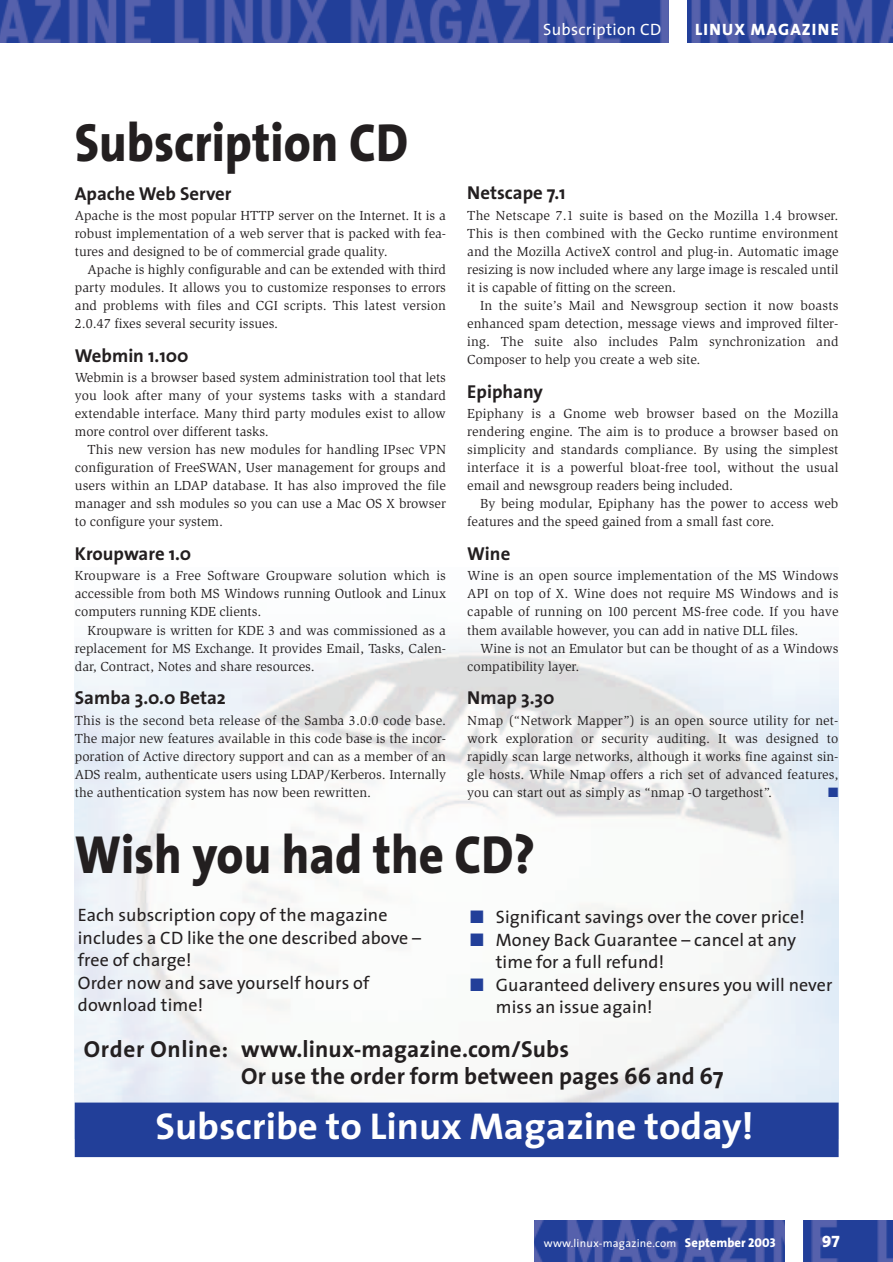
<style>
.page{position:relative;width:893px;height:1262px;background:#fff}
.page>*{position:absolute;margin:0;border:0;box-sizing:border-box;transform-origin:0 0}
.t1{font:800 54px "The Sans";color:#231f20;scale:.9 1}
.t2{font:700 37.5px "The Sans";color:#fff;scale:1.04 1}
.t3{font:700 23.25px/27px "The Sans";letter-spacing:.005em;color:#231f20}
.t4{font:700 18.75px "The Sans";color:#231f20}
.t5{font:18px/22.5px "The Sans";letter-spacing:.005em;color:#231f20}
.t6{font:16.5px "The Sans";letter-spacing:.02em;color:#fff}
.t7{font:16.5px "The Sans Extra Bold Caps";letter-spacing:.07em;color:#fff}
.t8{font:16.5px "The Sans Extra Bold Expert";color:#fff}
.t9{font:13.5px/18px "Slimbach";color:#231f20;text-align:justify}
.t10{font:13.5px "Zapf Dingbats";color:#223f99}
.t11{font:11.25px "The Sans";letter-spacing:.02em;color:#fff}
.s1{color:#223f99}
.s2{font-weight:800;font-size:12.75px}
.s3{font-family:"The Sans Extra Bold Caps";font-size:12.75px}
</style>
<div class="page">
<img style="left:534px;top:1220px;width:358px;height:42px">
<div style="left:785px;top:1220px;width:17px;height:42px;background:#fff"></div>
<div style="left:75px;top:1103px;width:763px;height:53px;background:#223f99"></div>
<div style="left:75px;top:1102px;width:763px;height:55px;border:1px solid #223f99"></div>
<img style="left:1px;top:0;width:891px;height:43px">
<div style="left:669px;top:0;width:17px;height:43px;background:#fff"></div>
<p class="t6" style="left:543px;top:23px;width:120px">Subscription CD</p>
<p class="t7" style="left:695px;top:20px;width:145px">LINUX MAGAZINE</p>
<h1 class="t1" style="left:75px;top:121px;width:372px">Subscription CD</h1>
<h3 class="t4" style="left:75px;top:186px;width:158px">Apache Web Server</h3>
<p class="t9" style="left:75px;top:208px;width:373px">Apache is the most popular HTTP server on the Internet. It is a robust implementation of a web server that is packed with fea&shy;tures and designed to be of commercial grade quality.</p>
<p class="t9" style="left:75px;top:262px;width:372px;text-indent:13px">Apache is highly configurable and can be extended with third party modules. It allows you to customize responses to errors and problems with files and CGI scripts. This latest version 2.0.47 fixes several security issues.</p>
<h3 class="t4" style="left:75px;top:348px;width:115px">Webmin 1.100</h3>
<p class="t9" style="left:75px;top:370px;width:373px">Webmin is a browser based system administration tool that lets you look after many of your systems tasks with a standard extendable interface. Many third party modules exist to allow more control over different tasks.</p>
<p class="t9" style="left:75px;top:442px;width:372px;text-indent:13px">This new version has new modules for handling IPsec VPN configuration of FreeSWAN, User management for groups and users within an LDAP database. It has also improved the file manager and ssh modules so you can use a Mac OS X browser to configure your system.</p>
<h3 class="t4" style="left:75px;top:546px;width:118px">Kroupware 1.0</h3>
<p class="t9" style="left:75px;top:568px;width:372px">Kroupware is a Free Software Groupware solution which is accessible from both MS Windows running Outlook and Linux computers running KDE clients.</p>
<p class="t9" style="left:75px;top:622px;width:372px;text-indent:13px">Kroupware is written for KDE 3 and was commissioned as a replacement for MS Exchange. It provides Email, Tasks, Calen&shy;dar, Contract, Notes and share resources.</p>
<h3 class="t4" style="left:75px;top:690px;width:152px">Samba 3.0.0 Beta2</h3>
<p class="t9" style="left:75px;top:712px;width:373px">This is the second beta release of the Samba 3.0.0 code base.<br>The major new features available in this code base is the incor&shy;poration of Active directory support and can as a member of an ADS realm, authenticate users using LDAP/Kerberos. Internally the authentication system has now been rewritten.</p>
<h3 class="t4" style="left:467px;top:185px;width:100px">Netscape 7.1</h3>
<p class="t9" style="left:467px;top:208px;width:373px">The Netscape 7.1 suite is based on the Mozilla 1.4 browser.<br>This is then combined with the Gecko runtime environment and the Mozilla ActiveX control and plug-in. Automatic image resizing is now included where any large image is rescaled until it is capable of fitting on the screen.</p>
<p class="t9" style="left:467px;top:298px;width:372px;text-indent:13px">In the suite’s Mail and Newsgroup section it now boasts enhanced spam detection, message views and improved filter&shy;ing. The suite also includes Palm synchronization and Composer to help you create a web site.</p>
<h3 class="t4" style="left:467px;top:384px;width:77px">Epiphany</h3>
<p class="t9" style="left:467px;top:406px;width:372px">Epiphany is a Gnome web browser based on the Mozilla rendering engine. The aim is to produce a browser based on simplicity and standards compliance. By using the simplest interface it is a powerful bloat-free tool, without the usual email and newsgroup readers being included.</p>
<p class="t9" style="left:467px;top:496px;width:372px;text-indent:13px">By being modular, Epiphany has the power to access web features and the speed gained from a small fast core.</p>
<h3 class="t4" style="left:467px;top:546px;width:44px">Wine</h3>
<p class="t9" style="left:467px;top:568px;width:373px">Wine is an open source implementation of the MS Windows API on top of X. Wine does not require MS Windows and is capable of running on 100 percent MS-free code. If you have them available however, you can add in native DLL files.</p>
<p class="t9" style="left:467px;top:640px;width:372px;text-indent:13px">Wine is not an Emulator but can be thought of as a Windows compatibility layer.</p>
<h3 class="t4" style="left:467px;top:690px;width:89px">Nmap 3.30</h3>
<p class="t9" style="left:467px;top:712px;width:373px">Nmap (“Network Mapper”) is an open source utility for net&shy;work exploration or security auditing. It was designed to rapidly scan large networks, although it works fine against sin&shy;gle hosts. While Nmap offers a rich set of advanced features, you can start out as simply as “nmap -O targethost”.</p>
<p class="t10" style="left:828px;top:785px;width:12px">■</p>
<h1 class="t1" style="left:75px;top:833px;width:512px">Wish you had the CD?</h1>
<h3 class="t5" style="left:78px;top:905px;width:345px">Each subscription copy of the magazine includes a CD like the one described above – free of charge!<br>Order now and save yourself hours of download time!</h3>
<h3 class="t5" style="left:470px;top:907px;width:336px"><span class="s1">■</span> Significant savings over the cover price!</h3>
<h3 class="t5" style="left:496px;top:930px;width:302px;text-indent:-26px"><span class="s1">■</span> Money Back Guarantee – cancel at any time for a full refund!</h3>
<h3 class="t5" style="left:496px;top:975px;width:338px;text-indent:-26px"><span class="s1">■</span> Guaranteed delivery ensures you will never miss an issue again!</h3>
<h3 class="t3" style="left:241px;top:1038px;width:484px;text-indent:-157px">Order Online: www.linux-magazine.com/Subs<br>Or use the order form between pages 66 and 67</h3>
<h2 class="t2" style="left:155px;top:1111px;width:576px">Subscribe to Linux Magazine today!</h2>
<p class="t11" style="left:543px;top:1238px;width:233px">www.linux-magazine.com <span class="s2">September</span> <span class="s3">2003</span></p>
<p class="t8" style="left:822px;top:1231px;width:20px">97</p>
</div>
